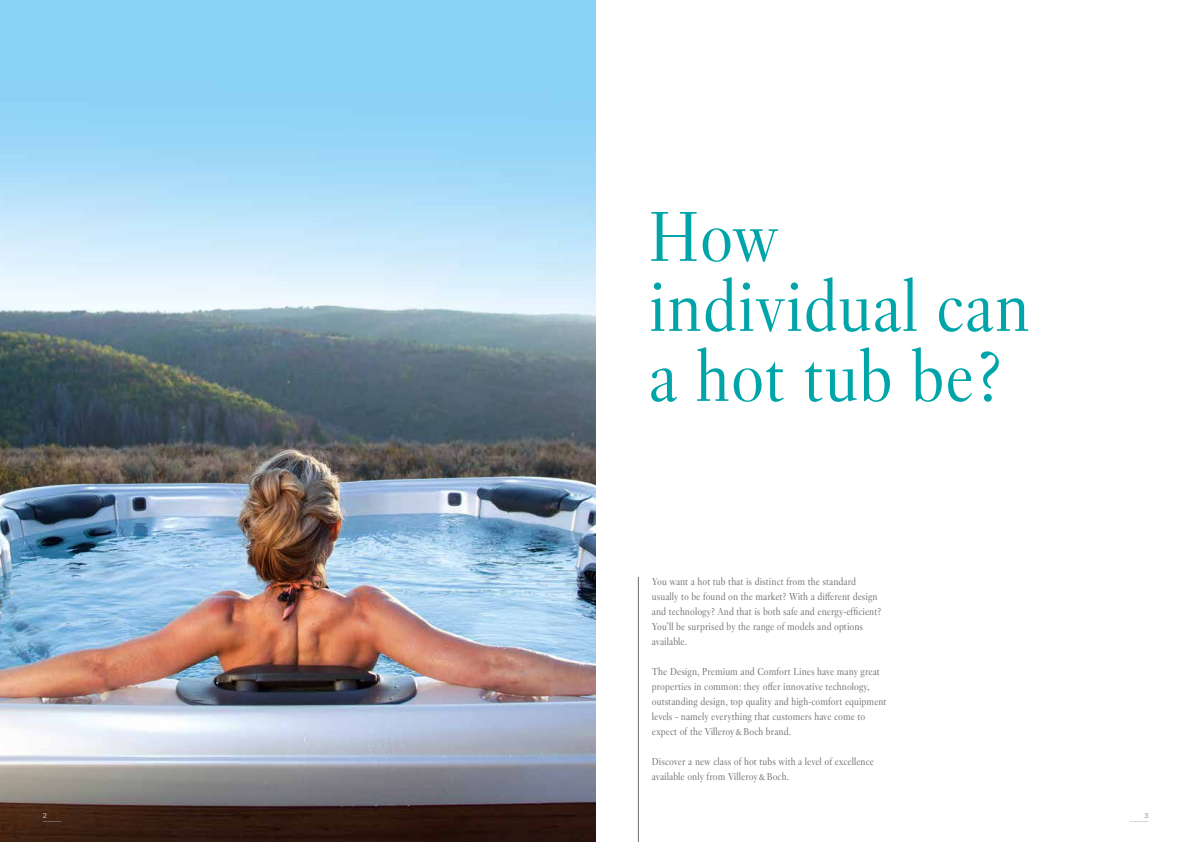
<style>
.page{position:relative;width:1191px;height:842px;background:#fff}
.page>*{position:absolute;margin:0;border:0;box-sizing:border-box;transform-origin:0 0}
.t1{font:70px/70px "Villeroy Boch";letter-spacing:.005em;color:#00a5aa}
.t2{font:10px/15px "Villeroy Boch";letter-spacing:.005em;color:#6f6f6e}
.t3{font:7px "Villeroy Boch";color:#6f6f6e}
.t4{font:7px "Villeroy Boch";color:#fff}
.t5{font:300 7px "Univers BQ";color:#6f6f6e}
.t6{font:300 7px "Univers BQ";color:#fff}
</style>
<div class="page">
<hr style="left:638px;top:577px;width:1px;height:265px;background:#6f6f6e">
<img style="left:0;top:0;width:595px;height:842px">
<p class="t6" style="left:43px;top:812px;width:6px">2</p>
<p class="t4" style="left:43px;top:815px;width:20px">...........</p>
<h1 class="t1" style="left:648px;top:202px;width:383px">How individual can a hot tub be?</h1>
<p class="t2" style="left:652px;top:574px;width:231px">You want a hot tub that is distinct from the standard usually to be found on the market? With a different design and technology? And that is both safe and energy-efficient?<br>You’ll be surprised by the range of models and options available.</p>
<p class="t2" style="left:652px;top:664px;width:236px">The Design, Premium and Comfort Lines have many great properties in common: they offer innovative technology, outstanding design, top quality and high-comfort equipment levels – namely everything that customers have come to expect of the Villeroy&amp;Boch brand.</p>
<p class="t2" style="left:652px;top:754px;width:224px">Discover a new class of hot tubs with a level of excellence available only from Villeroy&amp;Boch.</p>
<p class="t5" style="left:1144px;top:812px;width:6px">3</p>
<p class="t3" style="left:1130px;top:815px;width:20px">...........</p>
</div>
